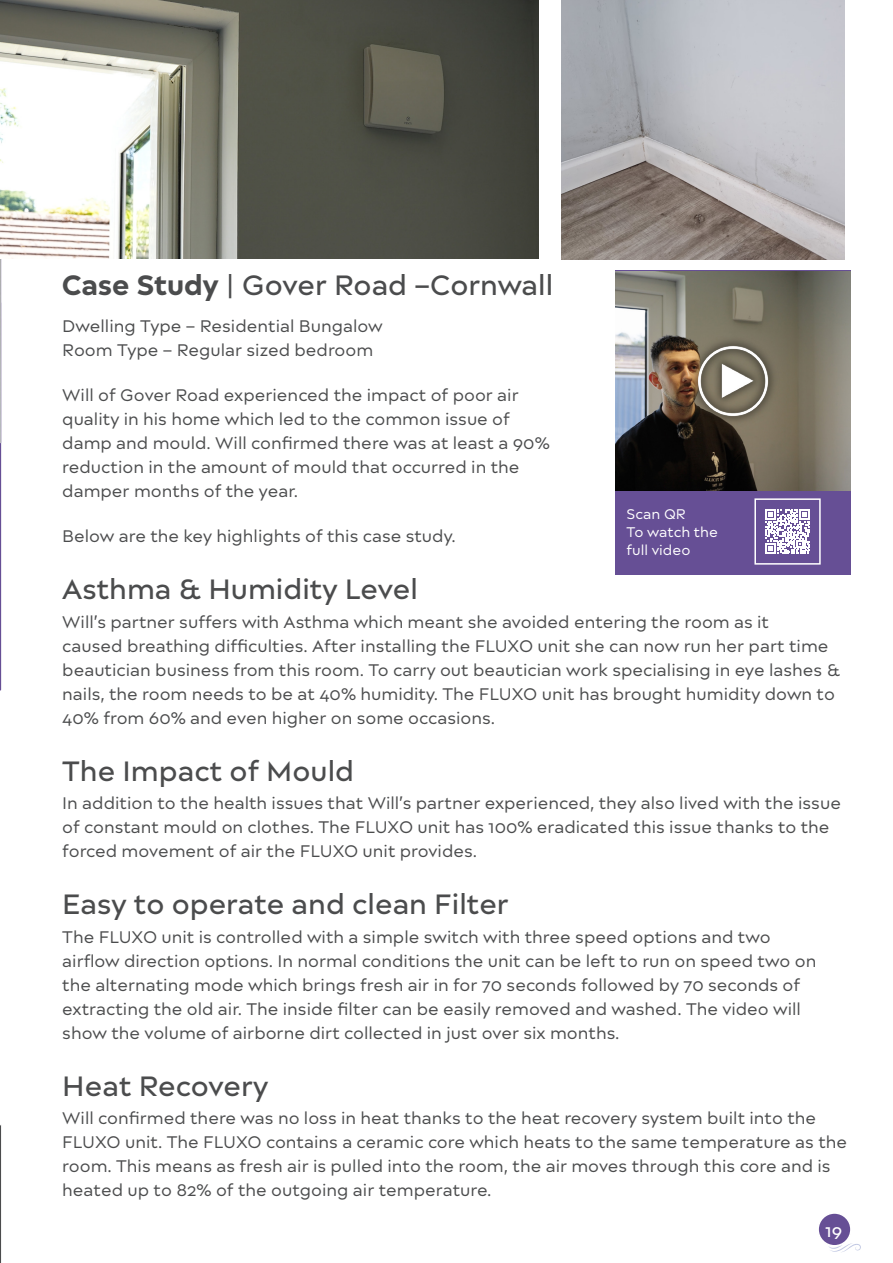
<style>
.page{position:relative;width:893px;height:1263px;background:#fff}
.page>*{position:absolute;margin:0;border:0;box-sizing:border-box;transform-origin:0 0}
.Subheader{font:500 30px "Matteo";color:#4b4c4d}
.body{font:18px/24px "Matteo";color:#4b4c4d}
.t1{font:500 18px "Matteo";color:#fff}
.body-2{font:15px/18px "Matteo";color:#fff}
.s1{font-weight:700}
</style>
<div class="page">
<svg style="left:0;top:1125px;width:1px;height:138px"></svg>
<svg style="left:0;top:443px;width:1px;height:248px"></svg>
<img style="left:0;top:259px;width:1px;height:184px">
<div style="left:615px;top:271px;width:235px;height:304px;background:#664f95"></div>
<img style="left:0;top:0;width:539px;height:259px">
<img style="left:562px;top:0;width:282px;height:259px">
<img style="left:615px;top:271px;width:235px;height:219px">
<svg style="left:765px;top:509px;width:45px;height:45px"></svg>
<div style="left:754px;top:498px;width:67px;height:67px;border:2px solid #fff"></div>
<img style="left:682px;top:330px;width:101px;height:101px">
<div style="left:818px;top:1213px;width:33px;height:33px;background:#664f95;border-radius:50%"></div>
<div style="left:817px;top:1212px;width:35px;height:34px;border:2px solid #fff;border-radius:50%"></div>
<svg style="left:828px;top:1243px;width:33px;height:9px"></svg>
<p class="Subheader" style="left:62px;top:268px;width:492px"><span class="s1">Case Study</span> | Gover Road –Cornwall</p>
<p class="body" style="left:62px;top:313px;width:322px">Dwelling Type – Residential Bungalow<br>Room Type – Regular sized bedroom</p>
<p class="body" style="left:62px;top:382px;width:489px">Will of Gover Road experienced the impact of poor air quality in his home which led to the common issue of damp and mould. Will confirmed there was at least a 90% reduction in the amount of mould that occurred in the damper months of the year.</p>
<p class="body" style="left:62px;top:524px;width:395px">Below are the key highlights of this case study.</p>
<p class="Subheader" style="left:62px;top:572px;width:357px">Asthma &amp; Humidity Level</p>
<p class="body" style="left:62px;top:609px;width:779px">Will’s partner suffers with Asthma which meant she avoided entering the room as it<br>caused breathing difficulties. After installing the FLUXO unit she can now run her part time beautician business from this room. To carry out beautician work specialising in eye lashes &amp; nails, the room needs to be at 40% humidity. The FLUXO unit has brought humidity down to 40% from 60% and even higher on some occasions.</p>
<p class="Subheader" style="left:62px;top:754px;width:293px">The Impact of Mould</p>
<p class="body" style="left:62px;top:791px;width:780px">In addition to the health issues that Will’s partner experienced, they also lived with the issue of constant mould on clothes. The FLUXO unit has 100% eradicated this issue thanks to the forced movement of air the FLUXO unit provides.</p>
<p class="Subheader" style="left:62px;top:887px;width:448px">Easy to operate and clean Filter</p>
<p class="body" style="left:62px;top:924px;width:756px">The FLUXO unit is controlled with a simple switch with three speed options and two airflow direction options. In normal conditions the unit can be left to run on speed two on the alternating mode which brings fresh air in for 70 seconds followed by 70 seconds of extracting the old air. The inside filter can be easily removed and washed. The video will show the volume of airborne dirt collected in just over six months.</p>
<p class="Subheader" style="left:62px;top:1069px;width:208px">Heat Recovery</p>
<p class="body" style="left:62px;top:1106px;width:786px">Will confirmed there was no loss in heat thanks to the heat recovery system built into the FLUXO unit. The FLUXO contains a ceramic core which heats to the same temperature as the room. This means as fresh air is pulled into the room, the air moves through this core and is heated up to 82% of the outgoing air temperature.</p>
<p class="body-2" style="left:626px;top:505px;width:93px">Scan QR<br>To watch the full video</p>
<p class="t1" style="left:825px;top:1220px;width:18px">19</p>
</div>
